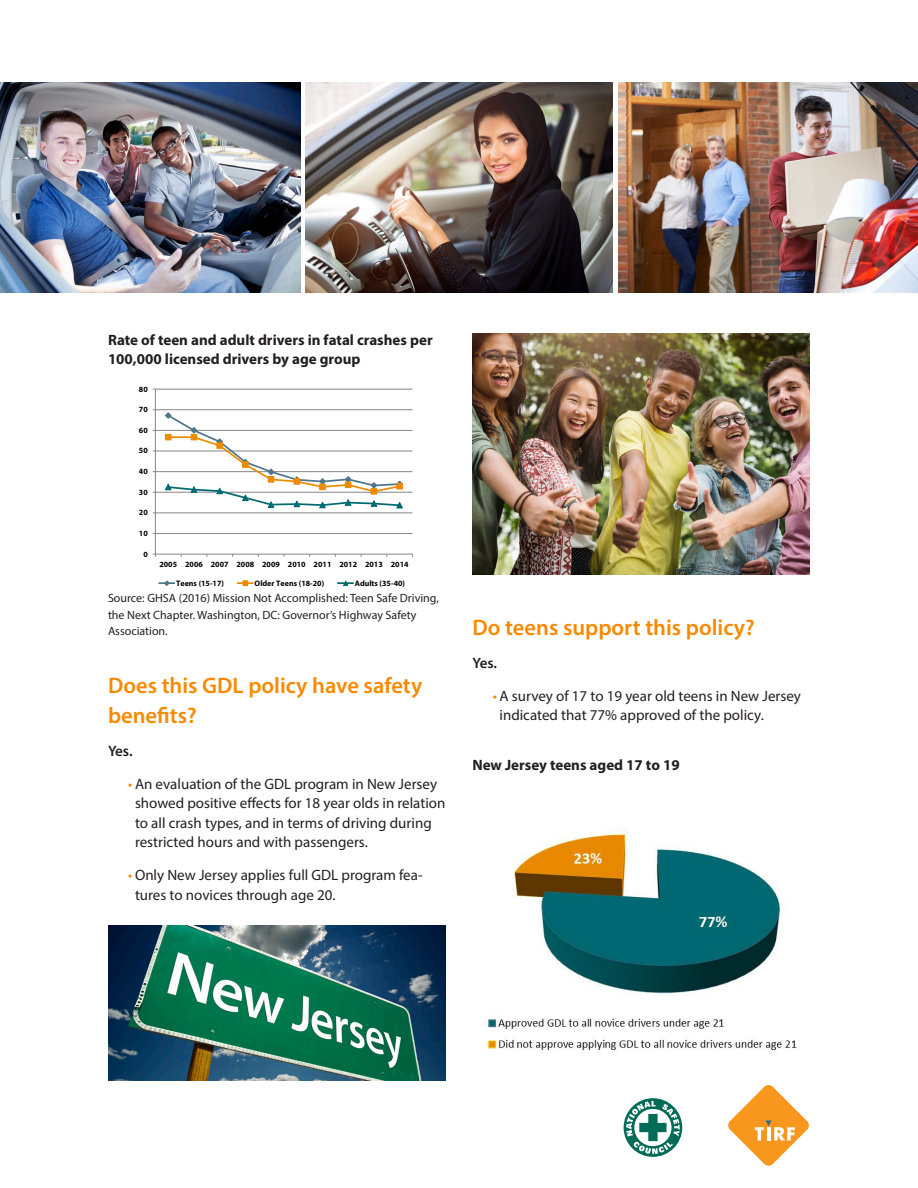
<style>
.page{position:relative;width:918px;height:1188px;background:#fff}
.page>*{position:absolute;margin:0;border:0;box-sizing:border-box;transform-origin:0 0}
.t1{font:600 22.5px/30px "Myriad Pro";color:#fa8900}
.t2{font:15px/19.5px "Myriad Pro";color:#231f20}
.Body{font:700 15px/19.5px "Myriad Pro";color:#231f20}
.Body-2{font:600 15px "Myriad Pro";letter-spacing:-.045em;color:#231f20}
.Source{font:12px/16.5px "Myriad Pro";color:#231f20}
.t3{font:700 7.95px "Myriad Pro";color:#000}
.s1{color:#fa8900}
</style>
<div class="page">
<img style="left:108px;top:926px;width:338px;height:154px">
<img style="left:0;top:82px;width:300px;height:211px">
<img style="left:305px;top:82px;width:308px;height:211px">
<img style="left:618px;top:82px;width:300px;height:211px">
<svg style="left:728px;top:1085px;width:81px;height:81px"></svg>
<svg style="left:622px;top:1097px;width:62px;height:61px"></svg>
<div style="left:624px;top:1098px;width:58px;height:59px;background:#006c55;border-radius:50%"></div>
<svg style="left:626px;top:1101px;width:54px;height:57px"></svg>
<img style="left:485px;top:827px;width:312px;height:224px">
<hr style="left:155px;top:533px;width:257px;height:1px;background:#868686">
<hr style="left:155px;top:513px;width:257px;height:1px;background:#868686">
<hr style="left:155px;top:492px;width:257px;height:1px;background:#868686">
<hr style="left:155px;top:471px;width:257px;height:1px;background:#868686">
<hr style="left:155px;top:451px;width:257px;height:1px;background:#868686">
<hr style="left:155px;top:430px;width:257px;height:1px;background:#868686">
<hr style="left:155px;top:409px;width:257px;height:1px;background:#868686">
<hr style="left:155px;top:389px;width:257px;height:1px;background:#868686">
<hr style="left:155px;top:389px;width:1px;height:165px;background:#868686">
<hr style="left:155px;top:554px;width:257px;height:1px;background:#868686">
<svg style="left:164px;top:412px;width:239px;height:97px"></svg>
<svg style="left:159px;top:580px;width:15px;height:6px"></svg>
<svg style="left:238px;top:580px;width:15px;height:6px"></svg>
<svg style="left:338px;top:580px;width:15px;height:6px"></svg>
<img style="left:472px;top:334px;width:338px;height:241px">
<p class="Body" style="left:108px;top:330px;width:326px">Rate of teen and adult drivers in fatal crashes per<br>100,000 licensed drivers by age group</p>
<p class="t3" style="left:139px;top:384px;width:10px">80</p>
<p class="t3" style="left:139px;top:404px;width:10px">70</p>
<p class="t3" style="left:139px;top:425px;width:10px">60</p>
<p class="t3" style="left:139px;top:446px;width:10px">50</p>
<p class="t3" style="left:139px;top:466px;width:10px">40</p>
<p class="t3" style="left:139px;top:487px;width:10px">30</p>
<p class="t3" style="left:139px;top:507px;width:10px">20</p>
<p class="t3" style="left:139px;top:528px;width:10px">10</p>
<p class="t3" style="left:143px;top:549px;width:6px">0</p>
<p class="t3" style="left:159px;top:559px;width:251px">2005 2006 2007 2008 2009 2010 2011 2012 2013 2014</p>
<p class="t3" style="left:176px;top:578px;width:50px">Teens (15-17)</p>
<p class="t3" style="left:255px;top:578px;width:71px">Older Teens (18-20)</p>
<p class="t3" style="left:355px;top:578px;width:52px">Adults (35-40)</p>
<p class="Source" style="left:108px;top:590px;width:333px">Source: GHSA (2016) Mission Not Accomplished: Teen Safe Driving, the Next Chapter. Washington, DC: Governor’s Highway Safety<br>Association.</p>
<h1 class="t1" style="left:108px;top:670px;width:316px">Does this GDL policy have safety benefits?</h1>
<p class="Body-2" style="left:108px;top:741px;width:26px">Yes.</p>
<p class="t2" style="left:135px;top:774px;width:312px;text-indent:-7px"><span class="s1">•</span> An evaluation of the GDL program in New Jersey showed positive effects for 18 year olds in relation to all crash types, and in terms of driving during restricted hours and with passengers.</p>
<p class="t2" style="left:135px;top:865px;width:289px;text-indent:-7px"><span class="s1">•</span> Only New Jersey applies full GDL program fea&shy;tures to novices through age 20.</p>
<h1 class="t1" style="left:472px;top:612px;width:284px">Do teens support this policy?</h1>
<p class="Body-2" style="left:472px;top:653px;width:26px">Yes.</p>
<p class="t2" style="left:500px;top:686px;width:303px;text-indent:-7px"><span class="s1">•</span> A survey of 17 to 19 year old teens in New Jersey indicated that 77% approved of the policy.</p>
<p class="Body" style="left:472px;top:755px;width:209px">New Jersey teens aged 17 to 19</p>
</div>
